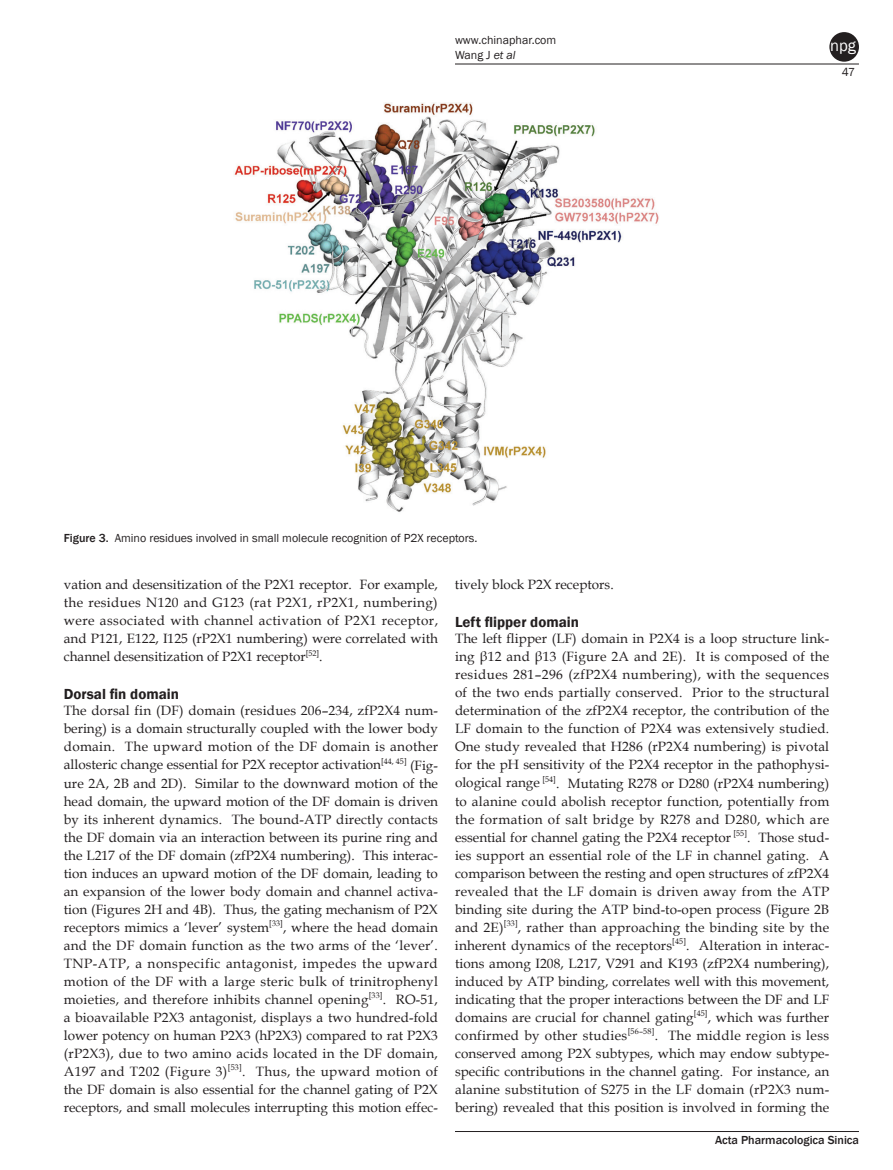
<style>
.page{position:relative;width:893px;height:1170px;background:#fff}
.page>*{position:absolute;margin:0;border:0;box-sizing:border-box;transform-origin:0 0}
.t1{font:16.5px "Franklin Gothic";color:#fff}
.t2{font:600 15px "Franklin Gothic";color:#231f20}
.t3{font:13.5px/18px "Book Antiqua";color:#231f20;text-align:justify}
.t4{font:12px/15px "Franklin Gothic";color:#231f20}
.t5{font:500 12px "Franklin Gothic";color:#231f20}
.s1{font-style:italic}
.s2{font-weight:500}
</style>
<div class="page">
<hr style="left:455px;top:64px;width:404px;height:1px;background:#231f20">
<hr style="left:455px;top:1131px;width:404px;height:1px;background:#231f20">
<div style="left:829px;top:32px;width:30px;height:30px;background:#231f20;border-radius:50%"></div>
<img style="left:234px;top:102px;width:425px;height:410px">
<p class="t4" style="left:455px;top:32px;width:103px">www.chinaphar.com<br>Wang J <span class="s1">et al</span></p>
<p class="t4" style="left:64px;top:530px;width:415px"><span class="s2">Figure 3.</span> Amino residues involved in small molecule recognition of P2X receptors.</p>
<p class="t1" style="left:830px;top:35px;width:27px">npg</p>
<p class="t4" style="left:842px;top:65px;width:15px">47</p>
<p class="t3" style="left:64px;top:575px;width:376px">vation and desensitization of the P2X1 receptor. For example, the residues N120 and G123 (rat P2X1, rP2X1, numbering) were associated with channel activation of P2X1 receptor, and P121, E122, I125 (rP2X1 numbering) were correlated with channel desensitization of P2X1 receptor<sup>[52]</sup>.</p>
<p class="t2" style="left:64px;top:684px;width:117px">Dorsal fin domain</p>
<p class="t3" style="left:64px;top:701px;width:376px">The dorsal fin (DF) domain (residues 206–234, zfP2X4 num&shy;bering) is a domain structurally coupled with the lower body domain. The upward motion of the DF domain is another allosteric change essential for P2X receptor activation<sup>[44,</sup> <sup>45]</sup> (Fig&shy;ure 2A, 2B and 2D). Similar to the downward motion of the head domain, the upward motion of the DF domain is driven by its inherent dynamics. The bound-ATP directly contacts the DF domain via an interaction between its purine ring and the L217 of the DF domain (zfP2X4 numbering). This interac&shy;tion induces an upward motion of the DF domain, leading to an expansion of the lower body domain and channel activa&shy;tion (Figures 2H and 4B). Thus, the gating mechanism of P2X receptors mimics a ‘lever’ system<sup>[33]</sup>, where the head domain and the DF domain function as the two arms of the ‘lever’.<br>TNP-ATP, a nonspecific antagonist, impedes the upward motion of the DF with a large steric bulk of trinitrophenyl moieties, and therefore inhibits channel opening<sup>[33]</sup>. RO-51, a bioavailable P2X3 antagonist, displays a two hundred-fold lower potency on human P2X3 (hP2X3) compared to rat P2X3 (rP2X3), due to two amino acids located in the DF domain, A197 and T202 (Figure 3)<sup>[53]</sup>. Thus, the upward motion of the DF domain is also essential for the channel gating of P2X receptors, and small molecules interrupting this motion effec-</p>
<p class="t3" style="left:455px;top:575px;width:160px">tively block P2X receptors.</p>
<p class="t2" style="left:455px;top:612px;width:126px">Left flipper domain</p>
<p class="t3" style="left:455px;top:629px;width:376px">The left flipper (LF) domain in P2X4 is a loop structure link&shy;ing β12 and β13 (Figure 2A and 2E). It is composed of the residues 281–296 (zfP2X4 numbering), with the sequences of the two ends partially conserved. Prior to the structural determination of the zfP2X4 receptor, the contribution of the LF domain to the function of P2X4 was extensively studied.<br>One study revealed that H286 (rP2X4 numbering) is pivotal for the pH sensitivity of the P2X4 receptor in the pathophysi&shy;ological range <sup>[54]</sup>. Mutating R278 or D280 (rP2X4 numbering) to alanine could abolish receptor function, potentially from the formation of salt bridge by R278 and D280, which are essential for channel gating the P2X4 receptor <sup>[55]</sup>. Those stud&shy;ies support an essential role of the LF in channel gating. A comparison between the resting and open structures of zfP2X4 revealed that the LF domain is driven away from the ATP binding site during the ATP bind-to-open process (Figure 2B and 2E)<sup>[33]</sup>, rather than approaching the binding site by the inherent dynamics of the receptors<sup>[45]</sup>. Alteration in interac&shy;tions among I208, L217, V291 and K193 (zfP2X4 numbering), induced by ATP binding, correlates well with this movement, indicating that the proper interactions between the DF and LF domains are crucial for channel gating<sup>[45]</sup>, which was further confirmed by other studies<sup>[56–58]</sup>. The middle region is less conserved among P2X subtypes, which may endow subtype&shy;specific contributions in the channel gating. For instance, an alanine substitution of S275 in the LF domain (rP2X3 num&shy;bering) revealed that this position is involved in forming the</p>
<p class="t5" style="left:715px;top:1132px;width:145px">Acta Pharmacologica Sinica</p>
</div>
